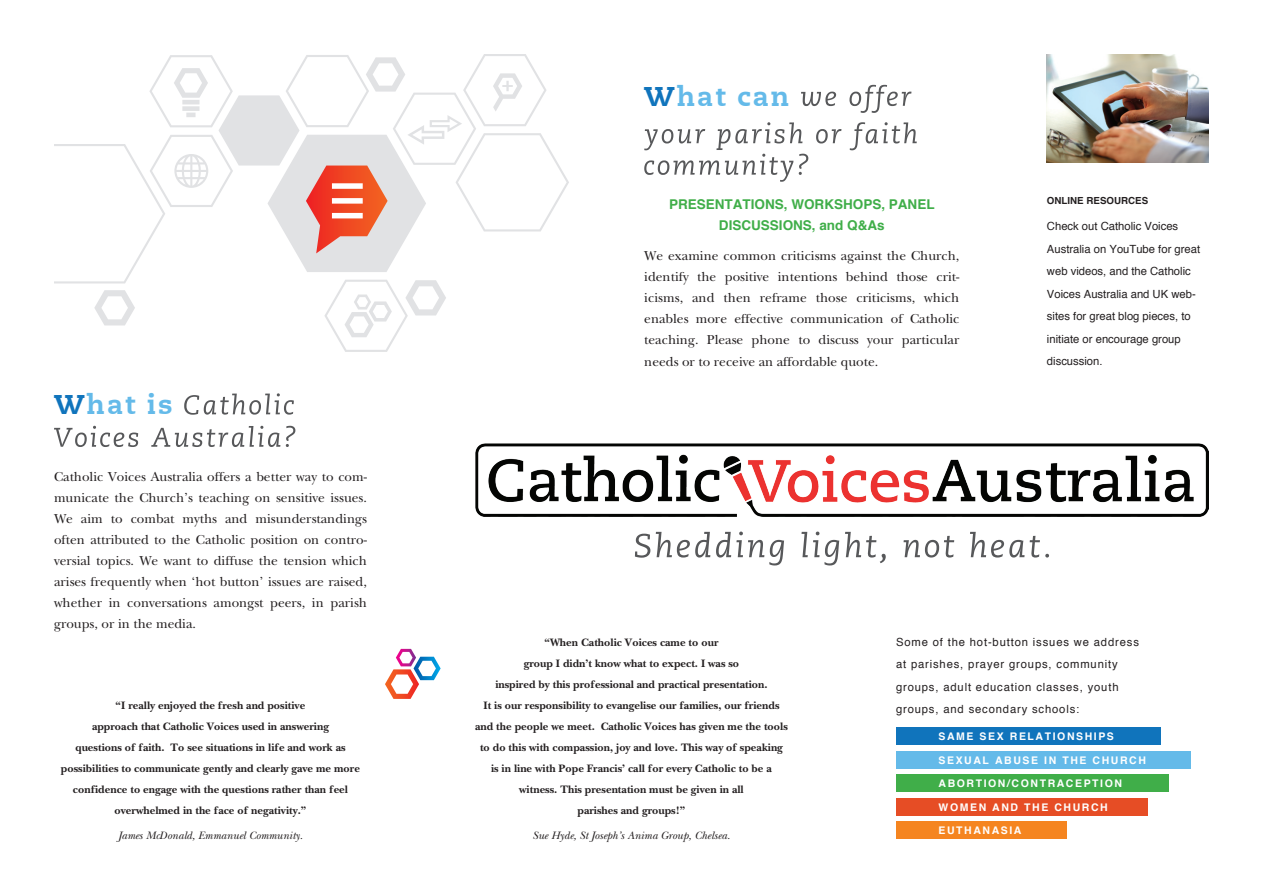
<style>
.page{position:relative;width:1263px;height:893px;background:#fff}
.page>*{position:absolute;margin:0;border:0;box-sizing:border-box;transform-origin:0 0}
.t1{font:800 27px "Caecilia LT";letter-spacing:.075em;color:#64bae9}
.t2{font:13.5px/21px "New Baskerville";color:#231f20;text-align:justify}
.t3{font:700 13.5px/21.1px "Helvetica";color:#40ae49;text-align:center}
.t4{font:700 11.25px/21px "New Baskerville";color:#231f20;text-align:center}
.t5{font:11.25px/22.5px "Helvetica";color:#231f20}
.t6{font:11.25px/22.5px "Helvetica";letter-spacing:.075em;color:#231f20}
.t7{font:italic 11.25px "New Baskerville";color:#231f20}
.t8{font:700 10.5px "Helvetica";letter-spacing:.15em;color:#fff}
.t9{font:700 9.75px "Helvetica";color:#231f20}
.s1{color:#1074bc}
</style>
<div class="page">
<svg style="left:54px;top:54px;width:515px;height:298px"></svg>
<svg style="left:184px;top:393px;width:110px;height:22px"></svg>
<svg style="left:54px;top:426px;width:241px;height:21px"></svg>
<div style="left:896px;top:727px;width:265px;height:17px;background:#1074bc"></div>
<div style="left:896px;top:751px;width:294px;height:17px;background:#64bae9"></div>
<div style="left:896px;top:775px;width:272px;height:17px;background:#40ae49"></div>
<img style="left:1047px;top:55px;width:162px;height:108px">
<div style="left:896px;top:822px;width:170px;height:17px;background:#f58520"></div>
<div style="left:896px;top:798px;width:251px;height:17px;background:#e64d25"></div>
<svg style="left:385px;top:649px;width:56px;height:50px"></svg>
<svg style="left:801px;top:85px;width:110px;height:28px"></svg>
<svg style="left:644px;top:122px;width:273px;height:60px"></svg>
<svg style="left:635px;top:532px;width:414px;height:33px"></svg>
<img style="left:475px;top:444px;width:734px;height:72px">
<h1 class="t1" style="left:54px;top:388px;width:120px"><span class="s1">W</span>hat is</h1>
<p class="t2" style="left:54px;top:465px;width:314px">Catholic Voices Australia offers a better way to com&shy;municate the Church’s teaching on sensitive issues.<br>We aim to combat myths and misunderstandings often attributed to the Catholic position on contro&shy;versial topics. We want to diffuse the tension which arises frequently when ‘hot button’ issues are raised, whether in conversations amongst peers, in parish groups, or in the media.</p>
<p class="t4" style="left:61px;top:695px;width:301px">“I really enjoyed the fresh and positive<br>approach that Catholic Voices used in answering<br>questions of faith. To see situations in life and work as possibilities to communicate gently and clearly gave me more confidence to engage with the questions rather than feel overwhelmed in the face of negativity.”</p>
<p class="t7" style="left:118px;top:829px;width:186px">James McDonald, Emmanuel Community.</p>
<h1 class="t1" style="left:644px;top:80px;width:147px"><span class="s1">W</span>hat can</h1>
<p class="t3" style="left:669px;top:193px;width:267px">PRESENTATIONS, WORKSHOPS, PANEL<br>DISCUSSIONS, and Q&amp;As</p>
<p class="t2" style="left:644px;top:245px;width:317px">We examine common criticisms against the Church, identify the positive intentions behind those crit&shy;icisms, and then reframe those criticisms, which enables more effective communication of Catholic teaching. Please phone to discuss your particular needs or to receive an affordable quote.</p>
<p class="t9" style="left:1047px;top:192px;width:103px">ONLINE RESOURCES</p>
<p class="t5" style="left:1047px;top:216px;width:155px">Check out Catholic Voices<br>Australia on YouTube for great web videos, and the Catholic<br>Voices Australia and UK web&shy;sites for great blog pieces, to initiate or encourage group discussion.</p>
<p class="t4" style="left:475px;top:632px;width:314px">“When Catholic Voices came to our<br>group I didn’t know what to expect. I was so<br>inspired by this professional and practical presentation.<br>It is our responsibility to evangelise our families, our friends and the people we meet. Catholic Voices has given me the tools to do this with compassion, joy and love. This way of speaking is in line with Pope Francis’ call for every Catholic to be a witness. This presentation must be given in all<br>parishes and groups!”</p>
<p class="t7" style="left:533px;top:829px;width:199px">Sue Hyde, St Joseph’s Anima Group, Chelsea.</p>
<p class="t6" style="left:896px;top:631px;width:244px">Some of the hot-button issues we address at parishes, prayer groups, community groups, adult education classes, youth groups, and secondary schools:</p>
<p class="t8" style="left:938px;top:728px;width:177px">SAME SEX RELATIONSHIPS</p>
<p class="t8" style="left:938px;top:751px;width:209px">SEXUAL ABUSE IN THE CHURCH</p>
<p class="t8" style="left:938px;top:775px;width:185px">ABORTION/CONTRACEPTION</p>
<p class="t8" style="left:938px;top:822px;width:85px">EUTHANASIA</p>
<p class="t8" style="left:938px;top:799px;width:171px">WOMEN AND THE CHURCH</p>
</div>
